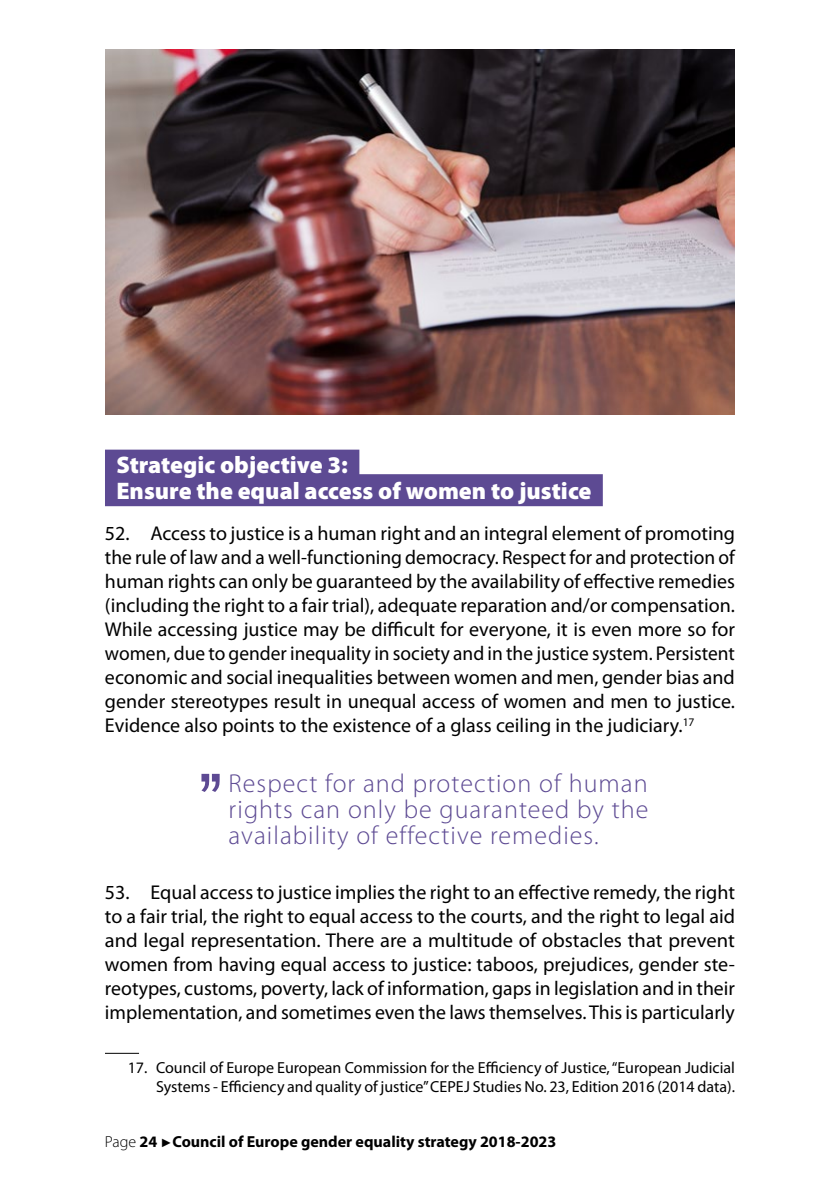
<style>
.page{position:relative;width:840px;height:1191px;background:#fff}
.page>*{position:absolute;margin:0;border:0;box-sizing:border-box;transform-origin:0 0}
.t1{font:300 26px/26px "Myriad Pro";letter-spacing:.04em;color:#5d4a93;text-align:justify}
.t2{font:900 24px/26px "Myriad Pro";color:#fff}
.t3{font:20px/24px "Myriad Pro";color:#000;text-align:justify}
.t4{font:16px/19.2px "Myriad Pro";color:#000;text-align:right}
.t5{font:700 16px "Myriad Pro";color:#000}
.s1{font-weight:300}
.s2{font-family:"Arial";font-weight:400;font-size:12px}
</style>
<div class="page">
<div style="left:105px;top:449px;width:254px;height:32px;background:#5d4a93"></div>
<div style="left:105px;top:474px;width:497px;height:32px;background:#5d4a93"></div>
<hr style="left:105px;top:1052px;width:34px;height:1px;background:#000">
<svg style="left:201px;top:774px;width:18px;height:18px"></svg>
<img style="left:105px;top:50px;width:629px;height:364px">
<p class="t2" style="left:116px;top:451px;width:476px">Strategic objective 3:<br>Ensure the equal access of women to justice</p>
<p class="t3" style="left:105px;top:521px;width:631px">52. Access to justice is a human right and an integral element of promoting the rule of law and a well-functioning democracy. Respect for and protection of human rights can only be guaranteed by the availability of effective remedies (including the right to a fair trial), adequate reparation and/or compensation.<br>While accessing justice may be difficult for everyone, it is even more so for women, due to gender inequality in society and in the justice system. Persistent economic and social inequalities between women and men, gender bias and gender stereotypes result in unequal access of women and men to justice.<br>Evidence also points to the existence of a glass ceiling in the judiciary.<sup>17</sup></p>
<h1 class="t1" style="left:228px;top:770px;width:421px">Respect for and protection of human rights can only be guaranteed by the availability of effective remedies.</h1>
<p class="t3" style="left:105px;top:880px;width:631px">53. Equal access to justice implies the right to an effective remedy, the right to a fair trial, the right to equal access to the courts, and the right to legal aid and legal representation. There are a multitude of obstacles that prevent women from having equal access to justice: taboos, prejudices, gender ste&shy;reotypes, customs, poverty, lack of information, gaps in legislation and in their implementation, and sometimes even the laws themselves. This is particularly</p>
<p class="t4" style="left:128px;top:1057px;width:608px">17. Council of Europe European Commission for the Efficiency of Justice, “European Judicial<br>Systems - Efficiency and quality of justice” CEPEJ Studies No. 23, Edition 2016 (2014 data).</p>
<p class="t5" style="left:105px;top:1131px;width:452px"><span class="s1">Page</span> 24 <span class="s2">►</span>Council of Europe gender equality strategy 2018-2023</p>
</div>
